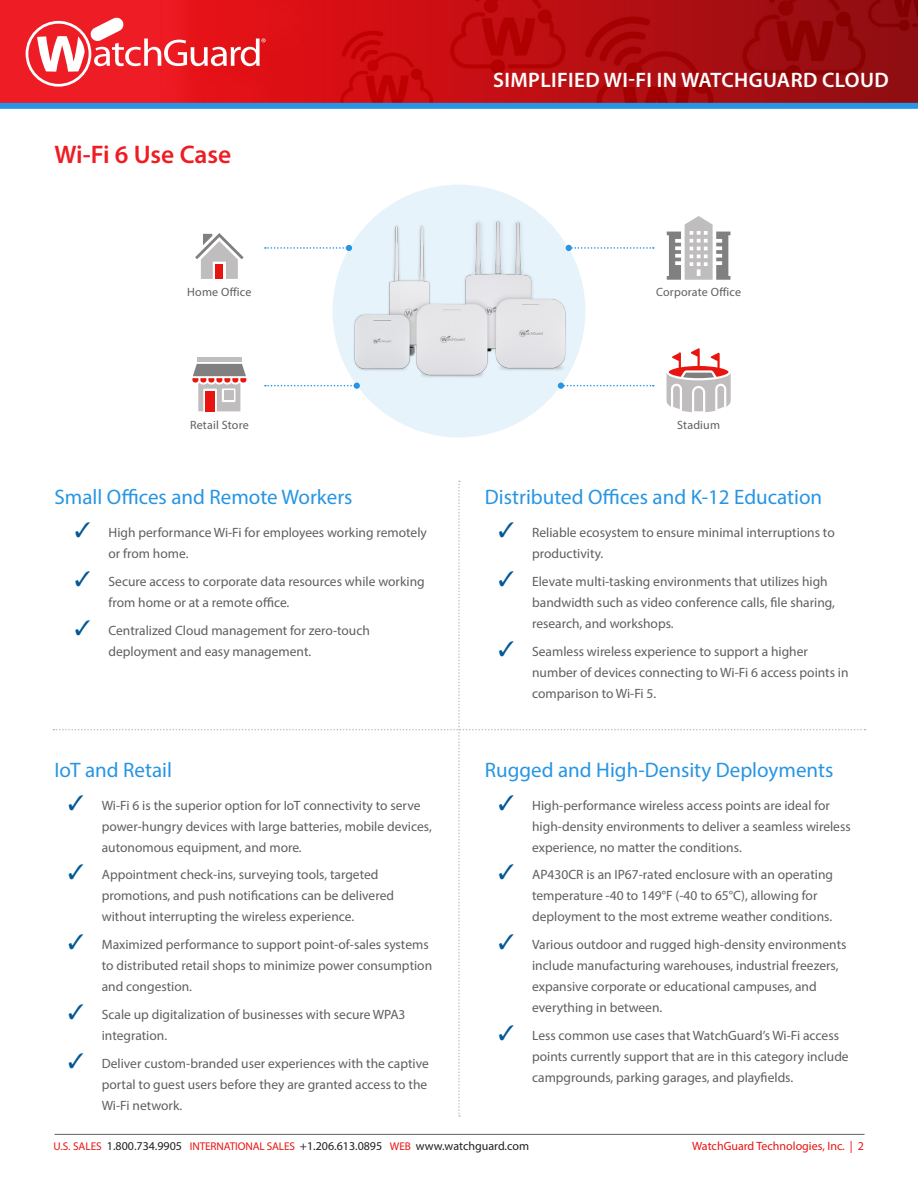
<style>
.page{position:relative;width:918px;height:1188px;background:#fff}
.page>*{position:absolute;margin:0;border:0;box-sizing:border-box;transform-origin:0 0}
.Red_Headline{font:600 25.5px "Myriad Pro";letter-spacing:-.01em;color:#ee1d23}
.Subhead_-_blue{font:21px "Myriad Pro";color:#2795e3}
.t1{font:600 21px "Myriad Pro";letter-spacing:.02em;color:#fff}
.t2{font:13.5px/21px "Myriad Pro";color:#5f5f62}
.t3{font:12px "Myriad Pro";color:#231f20}
.Body_copy{font:12px "Myriad Pro";letter-spacing:.015em;color:#5f5f62}
.t4{font:12px "Myriad Pro";color:#e81410}
.s1{color:#035996}
.s2{font-size:11.25px;color:#e81410}
</style>
<div class="page">
<div style="left:333px;top:185px;width:252px;height:253px;background:#e7f3fb;border-radius:50%"></div>
<img style="left:351px;top:214px;width:218px;height:164px">
<svg style="left:265px;top:383px;width:95px;height:6px"></svg>
<svg style="left:558px;top:383px;width:96px;height:6px"></svg>
<svg style="left:265px;top:245px;width:87px;height:6px"></svg>
<svg style="left:566px;top:245px;width:88px;height:6px"></svg>
<svg style="left:192px;top:364px;width:54px;height:47px"></svg>
<div style="left:197px;top:357px;width:45px;height:5px;background:#bfbdbd"></div>
<svg style="left:667px;top:216px;width:63px;height:64px"></svg>
<svg style="left:667px;top:348px;width:64px;height:64px"></svg>
<svg style="left:195px;top:233px;width:49px;height:46px"></svg>
<img style="left:0;top:0;width:918px;height:103px">
<div style="left:0;top:103px;width:918px;height:6px;background:#2795e3"></div>
<svg style="left:26px;top:17px;width:240px;height:70px"></svg>
<hr style="left:55px;top:1134px;width:810px;height:1px;background:#5f5f62">
<p class="Red_Headline" style="left:55px;top:138px;width:178px">Wi-Fi 6 Use Case</p>
<h2 class="t1" style="left:493px;top:67px;width:397px">SIMPLIFIED WI-FI IN WATCHGUARD CLOUD</h2>
<p class="Body_copy" style="left:187px;top:285px;width:66px">Home Office</p>
<p class="Body_copy" style="left:656px;top:285px;width:87px">Corporate Office</p>
<p class="Body_copy" style="left:190px;top:417px;width:60px">Retail Store</p>
<p class="Body_copy" style="left:677px;top:417px;width:44px">Stadium</p>
<p class="Subhead_-_blue" style="left:55px;top:484px;width:300px">Small Offices and Remote Workers</p>
<p class="t2" style="left:109px;top:522px;width:320px;text-indent:-34px"><span class="s1">✓</span> High performance Wi-Fi for employees working remotely or from home.</p>
<p class="t2" style="left:109px;top:571px;width:318px;text-indent:-34px"><span class="s1">✓</span> Secure access to corporate data resources while working from home or at a remote office.</p>
<p class="t2" style="left:109px;top:620px;width:263px;text-indent:-34px"><span class="s1">✓</span> Centralized Cloud management for zero-touch deployment and easy management.</p>
<p class="Subhead_-_blue" style="left:55px;top:757px;width:119px">IoT and Retail</p>
<p class="t2" style="left:102px;top:794px;width:332px;text-indent:-34px"><span class="s1">✓</span> Wi-Fi 6 is the superior option for IoT connectivity to serve power-hungry devices with large batteries, mobile devices, autonomous equipment, and more.</p>
<p class="t2" style="left:102px;top:864px;width:294px;text-indent:-34px"><span class="s1">✓</span> Appointment check-ins, surveying tools, targeted promotions, and push notifications can be delivered without interrupting the wireless experience.</p>
<p class="t2" style="left:102px;top:934px;width:332px;text-indent:-34px"><span class="s1">✓</span> Maximized performance to support point-of-sales systems to distributed retail shops to minimize power consumption and congestion.</p>
<p class="t2" style="left:102px;top:1004px;width:305px;text-indent:-34px"><span class="s1">✓</span> Scale up digitalization of businesses with secure WPA3 integration.</p>
<p class="t2" style="left:102px;top:1052px;width:329px;text-align:justify;text-indent:-34px"><span class="s1">✓</span> Deliver custom-branded user experiences with the captive portal to guest users before they are granted access to the Wi-Fi network.</p>
<p class="Subhead_-_blue" style="left:485px;top:484px;width:339px">Distributed Offices and K-12 Education</p>
<p class="t2" style="left:532px;top:522px;width:304px;text-indent:-34px"><span class="s1">✓</span> Reliable ecosystem to ensure minimal interruptions to productivity.</p>
<p class="t2" style="left:532px;top:571px;width:304px;text-indent:-34px"><span class="s1">✓</span> Elevate multi-tasking environments that utilizes high bandwidth such as video conference calls, file sharing, research, and workshops.</p>
<p class="t2" style="left:532px;top:641px;width:318px;text-indent:-34px"><span class="s1">✓</span> Seamless wireless experience to support a higher number of devices connecting to Wi-Fi 6 access points in comparison to Wi-Fi 5.</p>
<p class="Subhead_-_blue" style="left:485px;top:757px;width:350px">Rugged and High-Density Deployments</p>
<p class="t2" style="left:532px;top:794px;width:320px;text-indent:-34px"><span class="s1">✓</span> High-performance wireless access points are ideal for high-density environments to deliver a seamless wireless experience, no matter the conditions.</p>
<p class="t2" style="left:532px;top:864px;width:302px;text-indent:-34px"><span class="s1">✓</span> AP430CR is an IP67-rated enclosure with an operating temperature -40 to 149°F (-40 to 65°C), allowing for deployment to the most extreme weather conditions.</p>
<p class="t2" style="left:532px;top:934px;width:316px;text-indent:-34px"><span class="s1">✓</span> Various outdoor and rugged high-density environments include manufacturing warehouses, industrial freezers, expansive corporate or educational campuses, and everything in between.</p>
<p class="t2" style="left:532px;top:1025px;width:318px;text-indent:-34px"><span class="s1">✓</span> Less common use cases that WatchGuard’s Wi-Fi access points currently support that are in this category include campgrounds, parking garages, and playfields.</p>
<p class="t3" style="left:53px;top:1138px;width:477px"><span class="s2">U.S. SALES</span> 1.800.734.9905 <span class="s2">INTERNATIONAL SALES</span> +1.206.613.0895 <span class="s2">WEB</span> www.watchguard.com</p>
<p class="t4" style="left:692px;top:1138px;width:173px">WatchGuard Technologies, Inc. | 2</p>
</div>
